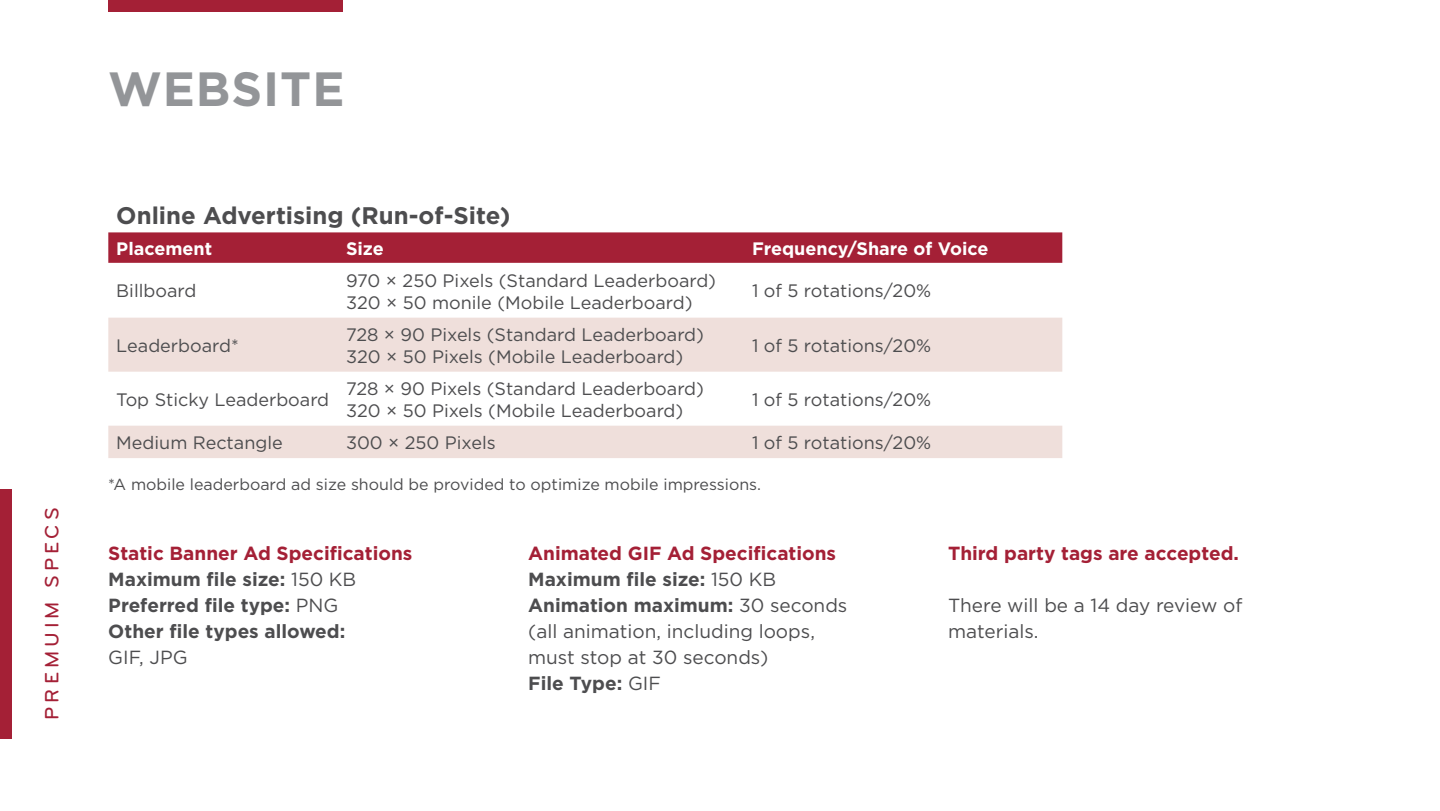
<style>
.page{position:relative;width:1440px;height:811px;background:#fff}
.page>*{position:absolute;margin:0;border:0;box-sizing:border-box;transform-origin:0 0}
.t1{font:700 48px "Gotham";letter-spacing:.02em;color:#939598}
.t2{font:700 24px "Gotham";color:#4d4d4f}
.t3{font:500 20px "Bryant";letter-spacing:.2em;color:#a42036}
.t4{font:19px/26px "Gotham";color:#4d4d4f}
.t5{font:700 19px/26px "Gotham";color:#4d4d4f}
.t6{font:700 19px "Gotham";color:#a42036}
.t7{font:18px/21.6px "Gotham";color:#4d4d4f}
.t8{font:700 18px "Gotham";color:#fff}
.t9{font:16px "Gotham";color:#4d4d4f}
.s1{color:#a42036}
.s2{font-weight:400}
.s3{font-weight:700;color:#a42036}
.s4{font-weight:700}
</style>
<div class="page">
<div style="left:0;top:489px;width:12px;height:249px;background:#a42036"></div>
<div style="left:108px;top:0;width:235px;height:12px;background:#a42036"></div>
<div style="left:108px;top:232px;width:954px;height:31px;background:#a42036"></div>
<svg style="left:108px;top:318px;width:954px;height:140px;fill:#efdfdb"></svg>
<p class="t3" style="left:41px;top:719px;width:213px;rotate:-90deg">PREMUIM SPECS</p>
<h1 class="t1" style="left:108px;top:58px;width:238px">WEBSITE</h1>
<h2 class="t2" style="left:116px;top:200px;width:396px">Online Advertising (Run-of-Site)</h2>
<p class="t8" style="left:116px;top:236px;width:97px">Placement</p>
<p class="t8" style="left:346px;top:236px;width:39px">Size</p>
<p class="t8" style="left:752px;top:236px;width:238px">Frequency/Share of Voice</p>
<p class="t7" style="left:116px;top:280px;width:82px">Billboard</p>
<p class="t7" style="left:346px;top:269px;width:372px">970 × 250 Pixels (Standard Leaderboard)<br>320 × 50 monile (Mobile Leaderboard)</p>
<p class="t7" style="left:752px;top:280px;width:181px">1 of 5 rotations/20%</p>
<p class="t7" style="left:116px;top:334px;width:124px">Leaderboard*</p>
<p class="t7" style="left:346px;top:323px;width:360px">728 × 90 Pixels (Standard Leaderboard)<br>320 × 50 Pixels (Mobile Leaderboard)</p>
<p class="t7" style="left:752px;top:334px;width:181px">1 of 5 rotations/20%</p>
<p class="t7" style="left:116px;top:388px;width:214px">Top Sticky Leaderboard</p>
<p class="t7" style="left:346px;top:377px;width:360px">728 × 90 Pixels (Standard Leaderboard)<br>320 × 50 Pixels (Mobile Leaderboard)</p>
<p class="t7" style="left:752px;top:388px;width:181px">1 of 5 rotations/20%</p>
<p class="t7" style="left:116px;top:431px;width:168px">Medium Rectangle</p>
<p class="t7" style="left:346px;top:431px;width:151px">300 × 250 Pixels</p>
<p class="t7" style="left:752px;top:431px;width:181px">1 of 5 rotations/20%</p>
<p class="t9" style="left:108px;top:474px;width:654px">*A mobile leaderboard ad size should be provided to optimize mobile impressions.</p>
<p class="t5" style="left:108px;top:540px;width:306px"><span class="s1">Static Banner Ad Specifications<br></span>Maximum file size: <span class="s2">150 KB<br></span>Preferred file type: <span class="s2">PNG<br></span>Other file types allowed:</p>
<p class="t4" style="left:108px;top:644px;width:81px">GIF, JPG</p>
<p class="t4" style="left:528px;top:540px;width:321px"><span class="s3">Animated GIF Ad Specifications<br></span><span class="s4">Maximum file size:</span> 150 KB<br><span class="s4">Animation maximum:</span> 30 seconds (all animation, including loops, must stop at 30 seconds)<br><span class="s4">File Type:</span> GIF</p>
<p class="t6" style="left:948px;top:541px;width:292px">Third party tags are accepted.</p>
<p class="t4" style="left:948px;top:592px;width:296px">There will be a 14 day review of materials.</p>
</div>
